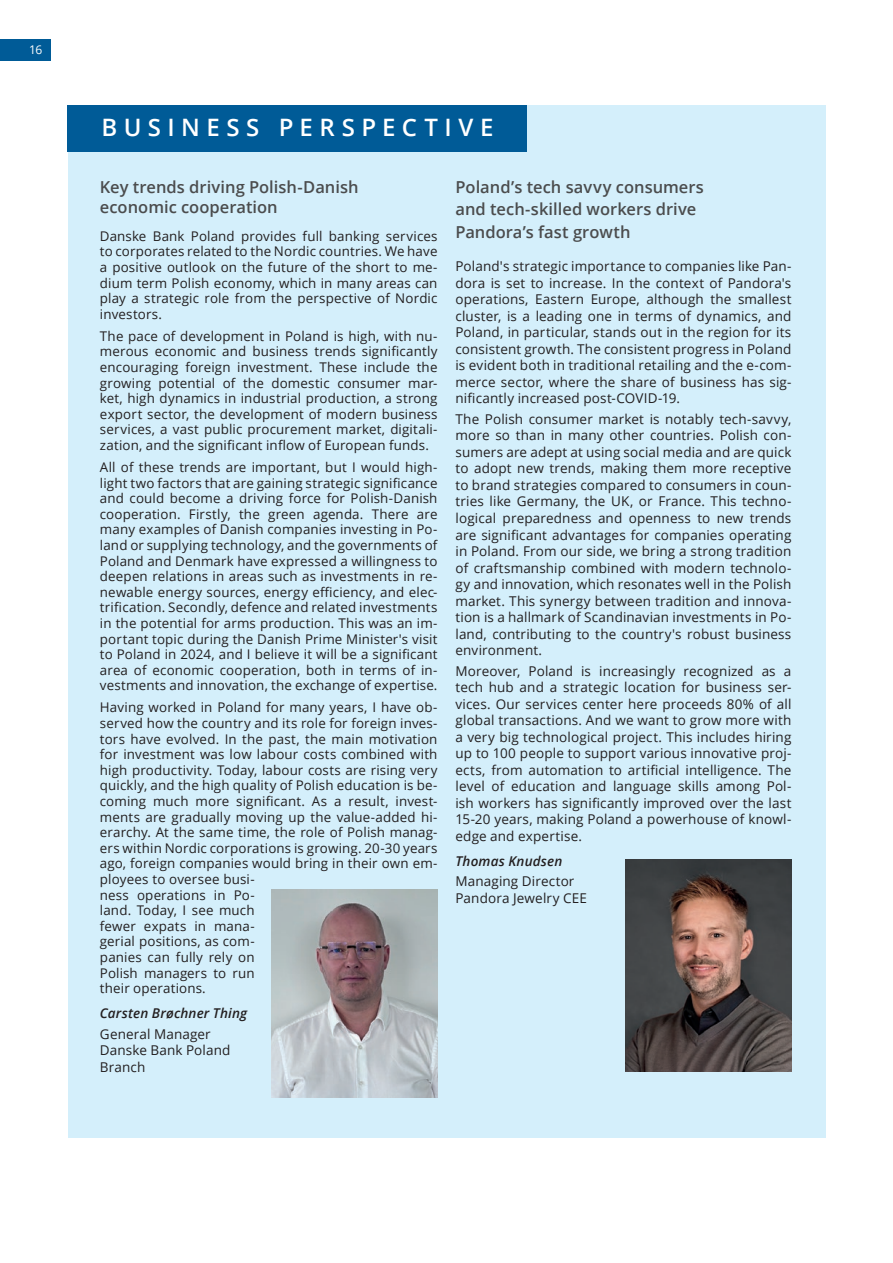
<style>
.page{position:relative;width:893px;height:1263px;background:#fff}
.page>*{position:absolute;margin:0;border:0;box-sizing:border-box;transform-origin:0 0}
.okiem_biznesu_title_02{font:600 24px "Open Sans";letter-spacing:.27em;color:#fff}
.OB_title_01{font:600 16.5px/22.5px "Open Sans";color:#4b4c4d}
.OB_tetx_01{font:13.5px/16.5px "Open Sans";letter-spacing:.01em;color:#231f20;text-align:justify}
.OB_function{font:13.5px/16.5px "Open Sans";letter-spacing:.01em;color:#231f20}
.OB_author{font:italic 600 13.5px "Open Sans";letter-spacing:.01em;color:#231f20}
.OB_text_01_A{font:13.35px/15.6px "Open Sans";letter-spacing:.01em;color:#231f20;text-align:justify}
.t1{font:12px "Open Sans";color:#fff}
</style>
<div class="page">
<div style="left:0;top:39px;width:51px;height:21px;background:#005b97"></div>
<div style="left:68px;top:105px;width:757px;height:1032px;background:#d4effb"></div>
<div style="left:68px;top:105px;width:459px;height:47px;background:#005b97"></div>
<img style="left:272px;top:889px;width:165px;height:209px">
<img style="left:626px;top:859px;width:165px;height:212px">
<p class="t1" style="left:29px;top:42px;width:15px">16</p>
<p class="okiem_biznesu_title_02" style="left:102px;top:111px;width:394px">BUSINESS PERSPECTIVE</p>
<p class="OB_title_01" style="left:100px;top:176px;width:260px;line-height:19.8px">Key trends driving Polish-Danish economic cooperation</p>
<p class="OB_text_01_A" style="left:100px;top:228px;width:339px">Danske Bank Poland provides full banking services to corporates related to the Nordic countries. We have a positive outlook on the future of the short to me&shy;dium term Polish economy, which in many areas can play a strategic role from the perspective of Nordic investors.</p>
<p class="OB_text_01_A" style="left:100px;top:328px;width:339px">The pace of development in Poland is high, with nu&shy;merous economic and business trends significantly encouraging foreign investment. These include the growing potential of the domestic consumer mar&shy;ket, high dynamics in industrial production, a strong export sector, the development of modern business services, a vast public procurement market, digitali&shy;zation, and the significant inflow of European funds.</p>
<p class="OB_text_01_A" style="left:100px;top:459px;width:339px">All of these trends are important, but I would high&shy;light two factors that are gaining strategic significance and could become a driving force for Polish-Danish cooperation. Firstly, the green agenda. There are many examples of Danish companies investing in Po&shy;land or supplying technology, and the governments of Poland and Denmark have expressed a willingness to deepen relations in areas such as investments in re&shy;newable energy sources, energy efficiency, and elec&shy;trification. Secondly, defence and related investments in the potential for arms production. This was an im&shy;portant topic during the Danish Prime Minister's visit to Poland in 2024, and I believe it will be a significant area of economic cooperation, both in terms of in&shy;vestments and innovation, the exchange of expertise.</p>
<p class="OB_text_01_A" style="left:100px;top:699px;width:339px;text-align:left">Having worked in Poland for many years, I have ob&shy;served how the country and its role for foreign inves&shy;tors have evolved. In the past, the main motivation for investment was low labour costs combined with high productivity. Today, labour costs are rising very quickly, and the high quality of Polish education is be&shy;coming much more significant. As a result, invest&shy;ments are gradually moving up the value-added hi&shy;erarchy. At the same time, the role of Polish manag&shy;ers within Nordic corporations is growing. 20-30 years ago, foreign companies would bring in their own em&shy;ployees to oversee busi-<br>ness operations in Po-<br>land. Today, I see much<br>fewer expats in mana-<br>gerial positions, as com-<br>panies can fully rely on<br>Polish managers to run<br>their operations.</p>
<p class="OB_author" style="left:100px;top:1004px;width:149px">Carsten Brøchner Thing</p>
<p class="OB_function" style="left:100px;top:1025px;width:132px">General Manager<br>Danske Bank Poland<br>Branch</p>
<p class="OB_title_01" style="left:455px;top:175px;width:250px">Poland’s tech savvy consumers and tech-skilled workers drive<br>Pandora’s fast growth</p>
<p class="OB_tetx_01" style="left:455px;top:258px;width:337px">Poland's strategic importance to companies like Pan&shy;dora is set to increase. In the context of Pandora's operations, Eastern Europe, although the smallest cluster, is a leading one in terms of dynamics, and Poland, in particular, stands out in the region for its consistent growth. The consistent progress in Poland is evident both in traditional retailing and the e-com&shy;merce sector, where the share of business has sig&shy;nificantly increased post-COVID-19.</p>
<p class="OB_tetx_01" style="left:455px;top:410px;width:337px">The Polish consumer market is notably tech-savvy, more so than in many other countries. Polish con&shy;sumers are adept at using social media and are quick to adopt new trends, making them more receptive to brand strategies compared to consumers in coun&shy;tries like Germany, the UK, or France. This techno&shy;logical preparedness and openness to new trends are significant advantages for companies operating in Poland. From our side, we bring a strong tradition of craftsmanship combined with modern technolo&shy;gy and innovation, which resonates well in the Polish market. This synergy between tradition and innova&shy;tion is a hallmark of Scandinavian investments in Po&shy;land, contributing to the country's robust business environment.</p>
<p class="OB_tetx_01" style="left:455px;top:662px;width:337px">Moreover, Poland is increasingly recognized as a tech hub and a strategic location for business ser&shy;vices. Our services center here proceeds 80% of all global transactions. And we want to grow more with a very big technological project. This includes hiring up to 100 people to support various innovative proj&shy;ects, from automation to artificial intelligence. The level of education and language skills among Pol&shy;ish workers has significantly improved over the last 15-20 years, making Poland a powerhouse of knowl&shy;edge and expertise.</p>
<p class="OB_author" style="left:455px;top:851px;width:108px">Thomas Knudsen</p>
<p class="OB_function" style="left:455px;top:873px;width:120px">Managing Director</p>
<p class="OB_function" style="left:455px;top:889px;width:133px">Pandora Jewelry CEE</p>
</div>
